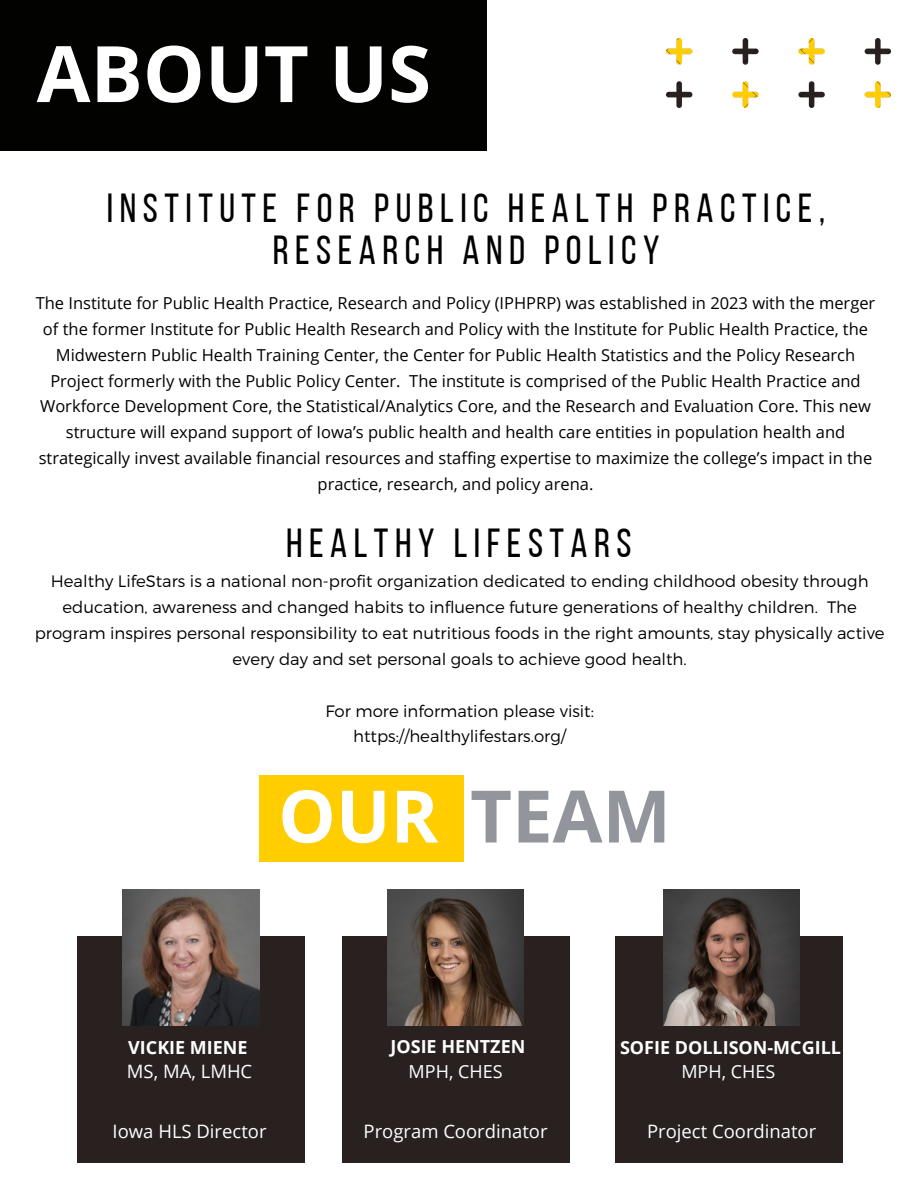
<style>
.page{position:relative;width:918px;height:1188px;background:#fff}
.page>*{position:absolute;margin:0;border:0;box-sizing:border-box;transform-origin:0 0}
.t1{font:700 78px "Open Sans";color:#fff}
.t2{font:700 72.45px "Open Sans";color:#92959b}
.t3{font:40.5px/41.7px "Bebas Neue";letter-spacing:.16em;color:#000;text-align:center}
.t4{font:18.45px "Open Sans";color:#fff}
.t5{font:700 18px "Open Sans";color:#fff}
.t6{font:18px "Open Sans";color:#fff}
.t7{font:16.5px/25.8px "Open Sans";color:#000;text-align:center}
.t8{font:300 16.5px/25.8px "Montserrat";color:#000;text-align:center}
.s1{color:#fff}
</style>
<div class="page">
<div style="left:0;top:0;width:487px;height:151px;background:#020301"></div>
<img style="left:667px;top:39px;width:224px;height:69px">
<div style="left:77px;top:936px;width:228px;height:227px;background:#282120"></div>
<img style="left:123px;top:889px;width:136px;height:137px">
<div style="left:260px;top:775px;width:204px;height:86px;background:#ffcd00"></div>
<div style="left:342px;top:936px;width:227px;height:227px;background:#282120"></div>
<img style="left:387px;top:889px;width:137px;height:137px">
<div style="left:616px;top:936px;width:227px;height:227px;background:#282120"></div>
<img style="left:663px;top:889px;width:137px;height:137px">
<h1 class="t1" style="left:37px;top:19px;width:396px">ABOUT US</h1>
<p class="t3" style="left:107px;top:191px;width:720px">INSTITUTE FOR PUBLIC HEALTH PRACTICE,<br>RESEARCH AND POLICY</p>
<p class="t7" style="left:36px;top:290px;width:841px">The Institute for Public Health Practice, Research and Policy (IPHPRP) was established in 2023 with the merger of the former Institute for Public Health Research and Policy with the Institute for Public Health Practice, the Midwestern Public Health Training Center, the Center for Public Health Statistics and the Policy Research Project formerly with the Public Policy Center. The institute is comprised of the Public Health Practice and Workforce Development Core, the Statistical/Analytics Core, and the Research and Evaluation Core. This new structure will expand support of Iowa’s public health and health care entities in population health and strategically invest available financial resources and staffing expertise to maximize the college’s impact in the practice, research, and policy arena.</p>
<p class="t3" style="left:286px;top:526px;width:347px">HEALTHY LIFESTARS</p>
<h2 class="t8" style="left:35px;top:568px;width:851px">Healthy LifeStars is a national non-profit organization dedicated to ending childhood obesity through education, awareness and changed habits to influence future generations of healthy children. The program inspires personal responsibility to eat nutritious foods in the right amounts, stay physically active every day and set personal goals to achieve good health.</h2>
<p class="t8" style="left:325px;top:697px;width:270px">For more information please visit:</p>
<p class="t8" style="left:353px;top:723px;width:214px">https://healthylifestars.org/</p>
<p class="t2" style="left:278px;top:765px;width:394px"><span class="s1">OUR</span> TEAM</p>
<h1 class="t5" style="left:128px;top:1035px;width:121px">VICKIE MIENE</h1>
<p class="t5" style="left:391px;top:1033px;width:136px">JOSIE HENTZEN</p>
<h3 class="t5" style="left:620px;top:1035px;width:222px">SOFIE DOLLISON-MCGILL</h3>
<h4 class="t4" style="left:127px;top:1058px;width:127px">MS, MA, LMHC</h4>
<p class="t6" style="left:409px;top:1059px;width:95px">MPH, CHES</p>
<h3 class="t6" style="left:681px;top:1059px;width:95px">MPH, CHES</h3>
<p class="t4" style="left:113px;top:1118px;width:155px">Iowa HLS Director</p>
<h4 class="t4" style="left:364px;top:1118px;width:186px">Program Coordinator</h4>
<p class="t4" style="left:647px;top:1118px;width:171px">Project Coordinator</p>
</div>
